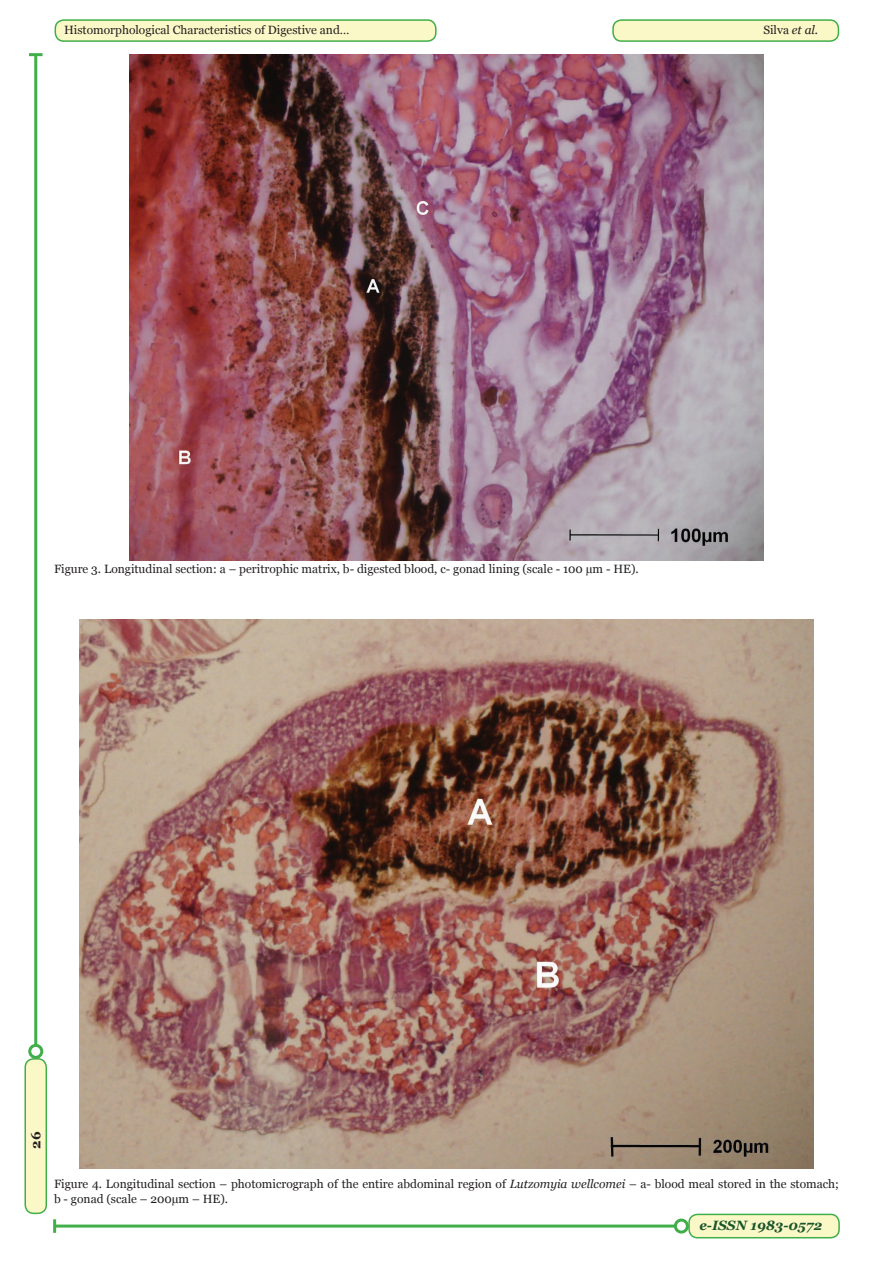
<style>
.page{position:relative;width:893px;height:1263px;background:#fff}
.page>*{position:absolute;margin:0;border:0;box-sizing:border-box;transform-origin:0 0}
.t1{font:italic 700 13.5px "Georgia";color:#19552a}
.t2{font:700 13.5px "Georgia";color:#231f20}
.t3{font:12px/14.4px "Georgia";color:#231f20}
.s1{font-style:italic}
</style>
<div class="page">
<div style="left:25px;top:1059px;width:21px;height:154px;background:#fbf8c7;border-radius:9px"></div>
<div style="left:25px;top:1058px;width:22px;height:156px;border:2px solid #40ae49;border-radius:9px"></div>
<div style="left:55px;top:20px;width:381px;height:21px;background:#fbf8c7;border-radius:9px"></div>
<div style="left:55px;top:19px;width:382px;height:23px;border:2px solid #40ae49;border-radius:9px"></div>
<div style="left:613px;top:20px;width:225px;height:21px;background:#fbf8c7;border-radius:9px"></div>
<div style="left:612px;top:19px;width:227px;height:23px;border:2px solid #40ae49;border-radius:9px"></div>
<div style="left:689px;top:1214px;width:150px;height:24px;background:#fbf8c7;border-radius:9px"></div>
<div style="left:688px;top:1214px;width:152px;height:24px;border:2px solid #40ae49;border-radius:9px"></div>
<hr style="left:34px;top:55px;width:3px;height:990px;background:#40ae49">
<div style="left:28px;top:1044px;width:15px;height:15px;border:3px solid #40ae49;border-radius:50%"></div>
<hr style="left:29px;top:53px;width:14px;height:3px;background:#40ae49">
<hr style="left:55px;top:1224px;width:620px;height:3px;background:#40ae49">
<hr style="left:53px;top:1219px;width:3px;height:14px;background:#40ae49">
<div style="left:674px;top:1218px;width:15px;height:15px;border:3px solid #40ae49;border-radius:50%"></div>
<img style="left:130px;top:54px;width:633px;height:507px">
<img style="left:79px;top:619px;width:735px;height:550px">
<p class="t3" style="left:64px;top:23px;width:287px">Histomorphological Characteristics of Digestive and…</p>
<p class="t3" style="left:763px;top:23px;width:56px">Silva <span class="s1">et al.</span></p>
<p class="t3" style="left:54px;top:562px;width:586px">Figure 3. Longitudinal section: a – peritrophic matrix, b- digested blood, c- gonad lining (scale - 100 µm - HE).</p>
<p class="t2" style="left:27px;top:1149px;width:19px;rotate:-90deg">26</p>
<p class="t3" style="left:54px;top:1177px;width:786px">Figure 4. Longitudinal section – photomicrograph of the entire abdominal region of <span class="s1">Lutzomyia wellcomei</span> – a- blood meal stored in the stomach; b - gonad (scale – 200µm – HE).</p>
<p class="t1" style="left:699px;top:1216px;width:124px">e-ISSN 1983-0572</p>
</div>
